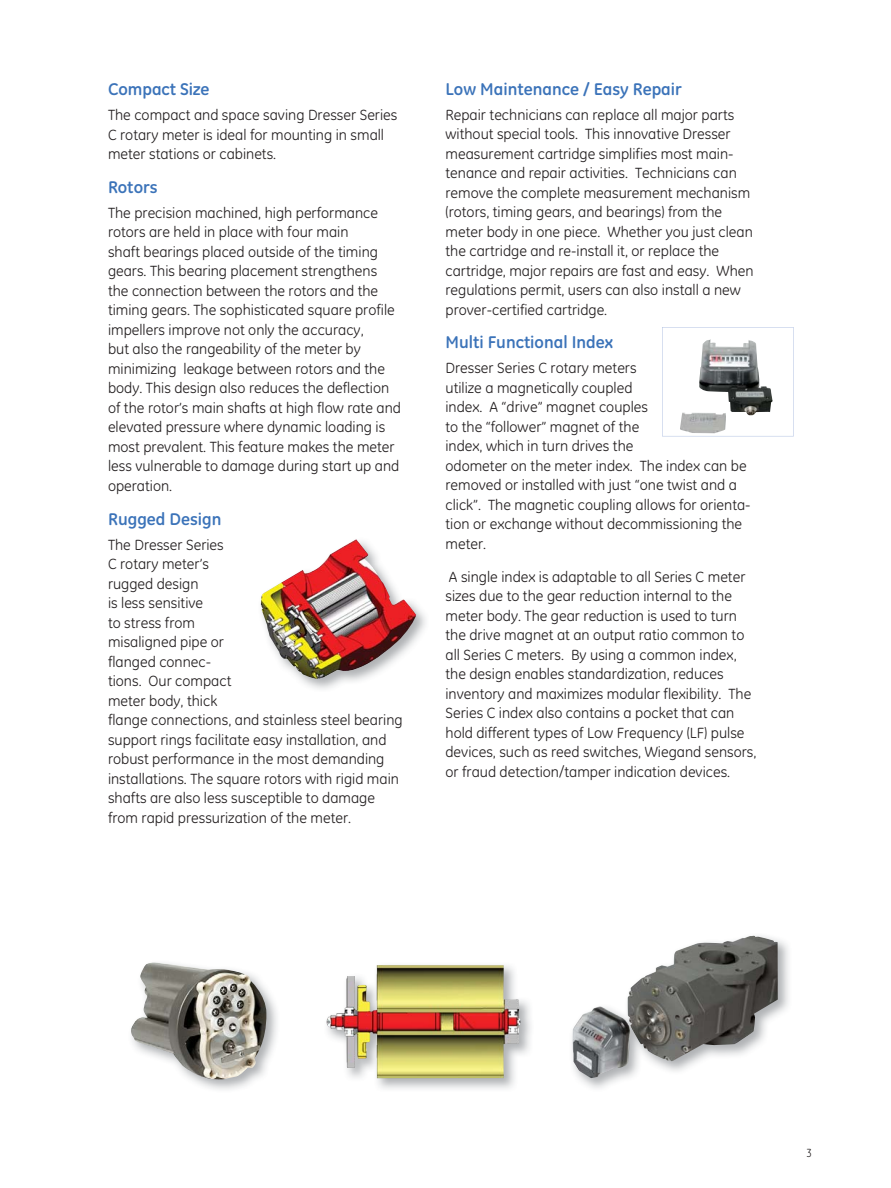
<style>
.page{position:relative;width:891px;height:1188px;background:#fff}
.page>*{position:absolute;margin:0;border:0;box-sizing:border-box;transform-origin:0 0}
.t1{font:700 17.25px "GE Inspira";color:#3b73b9}
.t2{font:15px/19.5px "GE Inspira";color:#231f20}
.t3{font:12px "GE Inspira Cond";color:#231f20}
</style>
<div class="page">
<img style="left:377px;top:1000px;width:154px;height:89px">
<img style="left:326px;top:965px;width:195px;height:113px">
<img style="left:572px;top:935px;width:217px;height:153px">
<img style="left:573px;top:936px;width:205px;height:142px">
<img style="left:151px;top:962px;width:126px;height:128px">
<img style="left:131px;top:963px;width:136px;height:116px">
<svg style="left:662px;top:327px;width:132px;height:109px"></svg>
<img style="left:261px;top:539px;width:155px;height:140px">
<p class="t1" style="left:108px;top:83px;width:103px">Compact Size</p>
<p class="t2" style="left:108px;top:107px;width:291px">The compact and space saving Dresser Series<br>C rotary meter is ideal for mounting in small meter stations or cabinets.</p>
<p class="t1" style="left:108px;top:181px;width:51px">Rotors</p>
<p class="t2" style="left:108px;top:205px;width:294px">The precision machined, high performance rotors are held in place with four main<br>shaft bearings placed outside of the timing gears. This bearing placement strengthens the connection between the rotors and the timing gears. The sophisticated square profile impellers improve not only the accuracy,<br>but also the rangeability of the meter by minimizing leakage between rotors and the body. This design also reduces the deflection of the rotor’s main shafts at high flow rate and elevated pressure where dynamic loading is most prevalent. This feature makes the meter less vulnerable to damage during start up and operation.</p>
<p class="t1" style="left:108px;top:512px;width:115px">Rugged Design</p>
<p class="t2" style="left:108px;top:536px;width:296px">The Dresser Series<br>C rotary meter’s<br>rugged design<br>is less sensitive<br>to stress from<br>misaligned pipe or<br>flanged connec-<br>tions. Our compact<br>meter body, thick<br>flange connections, and stainless steel bearing support rings facilitate easy installation, and robust performance in the most demanding installations. The square rotors with rigid main shafts are also less susceptible to damage from rapid pressurization of the meter.</p>
<p class="t1" style="left:446px;top:82px;width:238px">Low Maintenance / Easy Repair</p>
<p class="t2" style="left:446px;top:106px;width:310px">Repair technicians can replace all major parts without special tools. This innovative Dresser measurement cartridge simplifies most main&shy;tenance and repair activities. Technicians can remove the complete measurement mechanism (rotors, timing gears, and bearings) from the meter body in one piece. Whether you just clean the cartridge and re-install it, or replace the cartridge, major repairs are fast and easy. When regulations permit, users can also install a new prover-certified cartridge.</p>
<p class="t1" style="left:446px;top:336px;width:169px">Multi Functional Index</p>
<p class="t2" style="left:446px;top:360px;width:307px">Dresser Series C rotary meters<br>utilize a magnetically coupled<br>index. A “drive” magnet couples<br>to the “follower” magnet of the<br>index, which in turn drives the<br>odometer on the meter index. The index can be removed or installed with just “one twist and a click”. The magnetic coupling allows for orienta&shy;tion or exchange without decommissioning the meter.</p>
<p class="t2" style="left:446px;top:569px;width:312px">A single index is adaptable to all Series C meter sizes due to the gear reduction internal to the meter body. The gear reduction is used to turn the drive magnet at an output ratio common to all Series C meters. By using a common index, the design enables standardization, reduces inventory and maximizes modular flexibility. The Series C index also contains a pocket that can hold different types of Low Frequency (LF) pulse devices, such as reed switches, Wiegand sensors, or fraud detection/tamper indication devices.</p>
<p class="t3" style="left:806px;top:1148px;width:7px">3</p>
</div>
